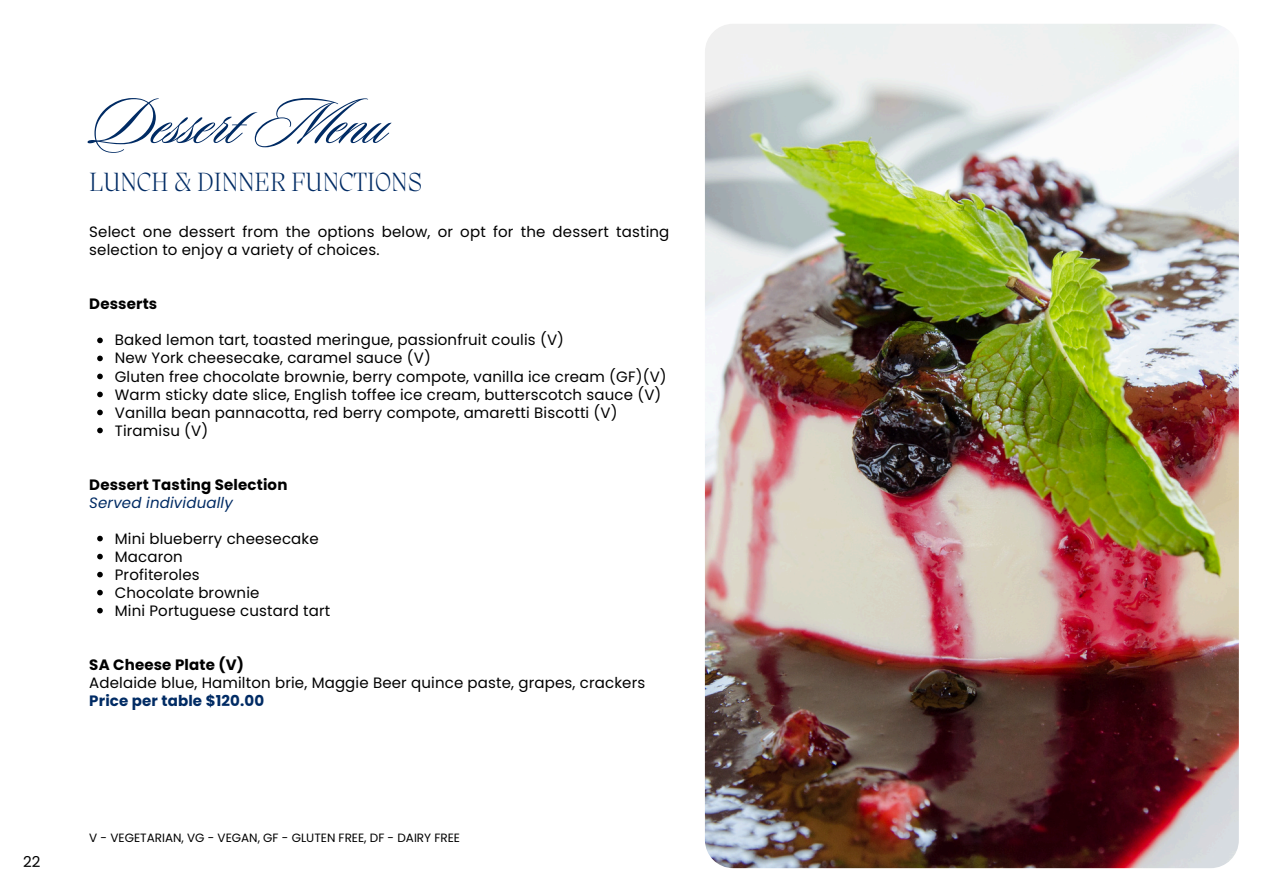
<style>
.page{position:relative;width:1263px;height:894px;background:#fff}
.page>*{position:absolute;margin:0;border:0;box-sizing:border-box;transform-origin:0 0}
.t1{font:67.5px "Sloop Script Pro";color:#002b64}
.t2{font:200 27px "Migra";color:#002b64}
.t3{font:15px/18px "Poppins";letter-spacing:.01em;color:#000}
.t4{font:700 15px/18px "Poppins";letter-spacing:.01em;color:#000}
.t5{font:12px "Poppins";color:#000}
.s1{font-weight:400;font-style:italic;color:#002b64}
.s2{font-weight:700}
.s3{font-weight:700;color:#002b64}
</style>
<div class="page">
<svg style="left:97px;top:337px;width:6px;height:6px"></svg>
<svg style="left:97px;top:355px;width:6px;height:6px"></svg>
<svg style="left:97px;top:373px;width:6px;height:6px"></svg>
<svg style="left:97px;top:391px;width:6px;height:6px"></svg>
<svg style="left:97px;top:409px;width:6px;height:6px"></svg>
<svg style="left:97px;top:427px;width:6px;height:6px"></svg>
<svg style="left:97px;top:535px;width:6px;height:6px"></svg>
<svg style="left:97px;top:553px;width:6px;height:6px"></svg>
<svg style="left:97px;top:571px;width:6px;height:6px"></svg>
<svg style="left:97px;top:589px;width:6px;height:6px"></svg>
<svg style="left:97px;top:607px;width:6px;height:6px"></svg>
<img style="left:705px;top:24px;width:534px;height:843px;border-radius:28px">
<p class="t1" style="left:89px;top:88px;width:299px">Dessert Menu</p>
<h1 class="t2" style="left:89px;top:169px;width:334px">LUNCH &amp; DINNER FUNCTIONS</h1>
<h2 class="t3" style="left:89px;top:223px;width:582px">Select one dessert from the options below, or opt for the dessert tasting selection to enjoy a variety of choices.</h2>
<h4 class="t4" style="left:89px;top:295px;width:70px">Desserts</h4>
<h3 class="t3" style="left:115px;top:331px;width:451px">Baked lemon tart, toasted meringue, passionfruit coulis (V)</h3>
<p class="t3" style="left:115px;top:349px;width:318px">New York cheesecake, caramel sauce (V)</p>
<p class="t3" style="left:115px;top:367px;width:553px">Gluten free chocolate brownie, berry compote, vanilla ice cream (GF)(V)</p>
<p class="t3" style="left:115px;top:385px;width:548px">Warm sticky date slice, English toffee ice cream, butterscotch sauce (V)</p>
<p class="t3" style="left:115px;top:403px;width:504px">Vanilla bean pannacotta, red berry compote, amaretti Biscotti (V)</p>
<p class="t3" style="left:115px;top:421px;width:95px">Tiramisu (V)</p>
<p class="t4" style="left:89px;top:475px;width:200px">Dessert Tasting Selection<br><span class="s1">Served individually</span></p>
<h4 class="t3" style="left:115px;top:529px;width:205px">Mini blueberry cheesecake</h4>
<p class="t3" style="left:115px;top:547px;width:69px">Macaron</p>
<p class="t3" style="left:115px;top:565px;width:86px">Profiteroles</p>
<p class="t3" style="left:115px;top:583px;width:146px">Chocolate brownie</p>
<p class="t3" style="left:115px;top:601px;width:217px">Mini Portuguese custard tart</p>
<p class="t3" style="left:89px;top:655px;width:557px"><span class="s2">SA Cheese Plate (V)<br></span>Adelaide blue, Hamilton brie, Maggie Beer quince paste, grapes, crackers<br><span class="s3">Price per table $120.00</span></p>
<h4 class="t3" style="left:23px;top:852px;width:19px">22</h4>
<p class="t5" style="left:89px;top:829px;width:372px">V - VEGETARIAN, VG - VEGAN, GF - GLUTEN FREE, DF - DAIRY FREE</p>
</div>
